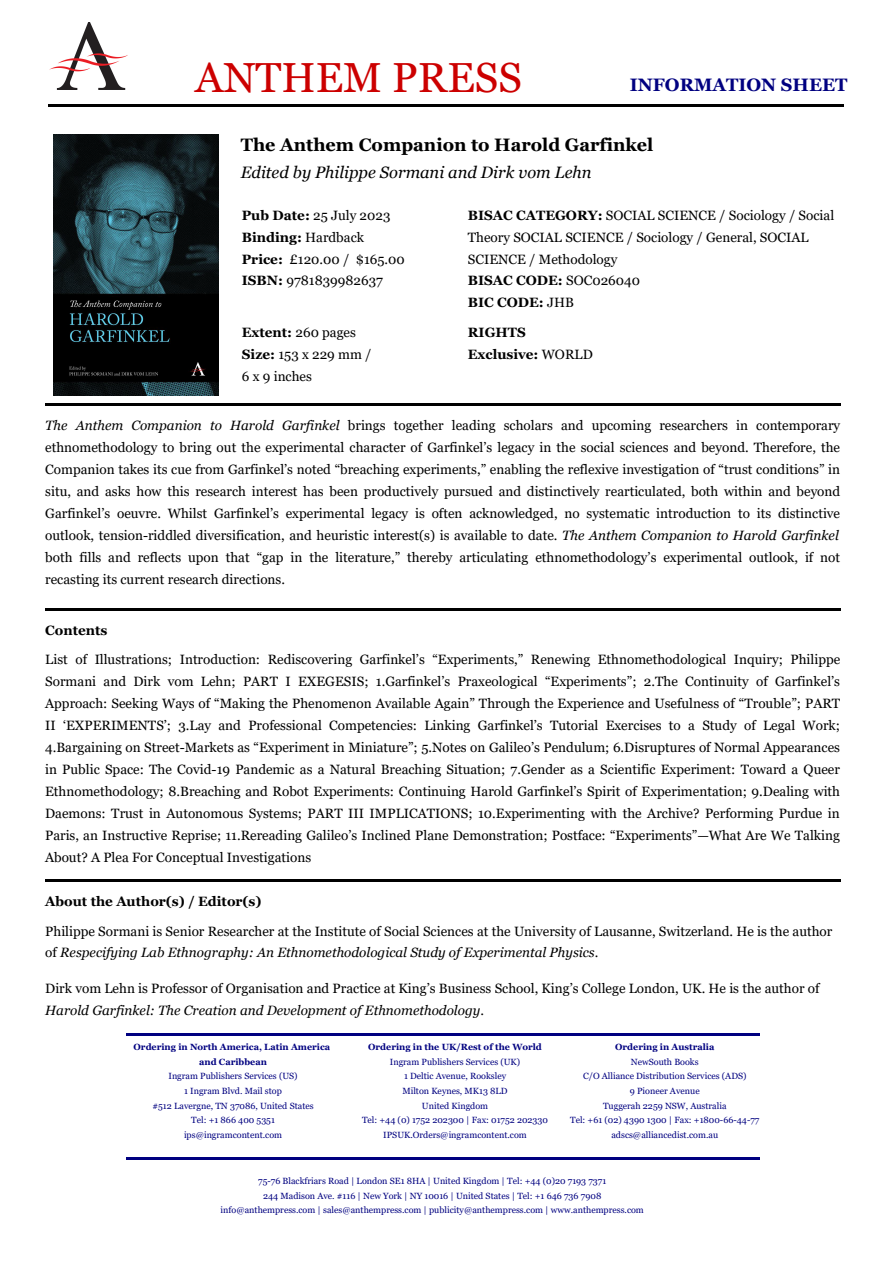
<style>
.page{position:relative;width:893px;height:1263px;background:#fff}
.page>*{position:absolute;margin:0;border:0;box-sizing:border-box;transform-origin:0 0}
.t1{font:42px "Georgia";color:#c00}
.t2{font:700 18px "Georgia";color:#000}
.t3{font:700 18px "Georgia";color:#000080}
.t4{font:italic 16.5px "Georgia";color:#000}
.t5{font:13.5px/21.9px "Georgia";color:#000}
.t6{font:700 13.5px/21.9px "Georgia";color:#000}
.t7{font:9px/14.5px "Georgia";color:#000080;text-align:center}
.t8{font:700 9px/14.7px "Georgia";color:#000080;text-align:center}
.s1{font-weight:700}
.s2{font-weight:400}
.s3{font-style:italic}
</style>
<div class="page">
<img style="left:54px;top:134px;width:165px;height:262px">
<hr style="left:45px;top:404px;width:795px;height:2px;background:#000">
<hr style="left:45px;top:608px;width:795px;height:2px;background:#000">
<hr style="left:45px;top:879px;width:795px;height:3px;background:#000">
<hr style="left:126px;top:1034px;width:634px;height:2px;background:#000080">
<hr style="left:126px;top:1157px;width:634px;height:3px;background:#000080">
<img style="left:49px;top:22px;width:79px;height:68px">
<hr style="left:48px;top:105px;width:795px;height:2px;background:#000">
<h1 class="t1" style="left:195px;top:52px;width:328px">ANTHEM PRESS</h1>
<h2 class="t3" style="left:630px;top:73px;width:219px">INFORMATION SHEET</h2>
<h2 class="t2" style="left:241px;top:133px;width:414px">The Anthem Companion to Harold Garfinkel</h2>
<p class="t4" style="left:241px;top:162px;width:352px">Edited by Philippe Sormani and Dirk vom Lehn</p>
<p class="t5" style="left:242px;top:204px;width:164px"><span class="s1">Pub Date:</span> 25 July 2023<br><span class="s1">Binding:</span> Hardback<br><span class="s1">Price:</span> £120.00 / $165.00<br><span class="s1">ISBN:</span> 9781839982637</p>
<p class="t5" style="left:468px;top:204px;width:368px"><span class="s1">BISAC CATEGORY:</span> SOCIAL SCIENCE / Sociology / Social<br>Theory SOCIAL SCIENCE / Sociology / General, SOCIAL<br>SCIENCE / Methodology<br><span class="s1">BISAC CODE:</span> SOC026040<br><span class="s1">BIC CODE:</span> JHB</p>
<p class="t5" style="left:242px;top:322px;width:131px"><span class="s1">Extent:</span> 260 pages<br><span class="s1">Size:</span> 153 x 229 mm /<br>6 x 9 inches</p>
<p class="t6" style="left:468px;top:322px;width:126px">RIGHTS<br>Exclusive: <span class="s2">WORLD</span></p>
<p class="t5" style="left:45px;top:415px;width:797px;text-align:justify"><span class="s3">The Anthem Companion to Harold Garfinkel</span> brings together leading scholars and upcoming researchers in contemporary ethnomethodology to bring out the experimental character of Garfinkel’s legacy in the social sciences and beyond. Therefore, the Companion takes its cue from Garfinkel’s noted “breaching experiments,” enabling the reflexive investigation of “trust conditions” in situ, and asks how this research interest has been productively pursued and distinctively rearticulated, both within and beyond Garfinkel’s oeuvre. Whilst Garfinkel’s experimental legacy is often acknowledged, no systematic introduction to its distinctive outlook, tension-riddled diversification, and heuristic interest(s) is available to date. <span class="s3">The Anthem Companion to Harold Garfinkel </span>both fills and reflects upon that “gap in the literature,” thereby articulating ethnomethodology’s experimental outlook, if not recasting its current research directions.</p>
<p class="t6" style="left:45px;top:619px;width:64px">Contents</p>
<p class="t5" style="left:45px;top:649px;width:797px;text-align:justify">List of Illustrations; Introduction: Rediscovering Garfinkel’s “Experiments,” Renewing Ethnomethodological Inquiry; Philippe Sormani and Dirk vom Lehn; PART I EXEGESIS; 1.Garfinkel’s Praxeological “Experiments”; 2.The Continuity of Garfinkel’s Approach: Seeking Ways of “Making the Phenomenon Available Again” Through the Experience and Usefulness of “Trouble”; PART II ‘EXPERIMENTS’; 3.Lay and Professional Competencies: Linking Garfinkel’s Tutorial Exercises to a Study of Legal Work; 4.Bargaining on Street-Markets as “Experiment in Miniature”; 5.Notes on Galileo’s Pendulum; 6.Disruptures of Normal Appearances in Public Space: The Covid-19 Pandemic as a Natural Breaching Situation; 7.Gender as a Scientific Experiment: Toward a Queer Ethnomethodology; 8.Breaching and Robot Experiments: Continuing Harold Garfinkel’s Spirit of Experimentation; 9.Dealing with Daemons: Trust in Autonomous Systems; PART III IMPLICATIONS; 10.Experimenting with the Archive? Performing Purdue in Paris, an Instructive Reprise; 11.Rereading Galileo’s Inclined Plane Demonstration; Postface: “Experiments”—What Are We Talking About? A Plea For Conceptual Investigations</p>
<p class="t6" style="left:45px;top:890px;width:218px">About the Author(s) / Editor(s)</p>
<p class="t5" style="left:45px;top:920px;width:789px">Philippe Sormani is Senior Researcher at the Institute of Social Sciences at the University of Lausanne, Switzerland. He is the author of <span class="s3">Respecifying Lab Ethnography: An Ethnomethodological Study of Experimental Physics</span>.</p>
<p class="t5" style="left:45px;top:977px;width:776px">Dirk vom Lehn is Professor of Organisation and Practice at King’s Business School, King’s College London, UK. He is the author of<br><span class="s3">Harold Garfinkel: The Creation and Development of Ethnomethodology</span>.</p>
<p class="t8" style="left:134px;top:1039px;width:198px">Ordering in North America, Latin America and Caribbean</p>
<p class="t7" style="left:152px;top:1069px;width:163px">Ingram Publishers Services (US)<br>1 Ingram Blvd. Mail stop<br>#512 Lavergne, TN 37086, United States<br>Tel: +1 866 400 5351 ips@ingramcontent.com</p>
<p class="t8" style="left:368px;top:1039px;width:175px">Ordering in the UK/Rest of the World</p>
<p class="t7" style="left:362px;top:1054px;width:188px">Ingram Publishers Services (UK)<br>1 Deltic Avenue, Rooksley<br>Milton Keynes, MK13 8LD<br>United Kingdom<br>Tel: +44 (0) 1752 202300 | Fax: 01752 202330<br>IPSUK.Orders@ingramcontent.com</p>
<p class="t8" style="left:615px;top:1040px;width:101px">Ordering in Australia</p>
<p class="t7" style="left:570px;top:1054px;width:191px">NewSouth Books<br>C/O Alliance Distribution Services (ADS)<br>9 Pioneer Avenue<br>Tuggerah 2259 NSW, Australia<br>Tel: +61 (02) 4390 1300 | Fax: +1800-66-44-77 adscs@alliancedist.com.au</p>
<p class="t7" style="left:221px;top:1174px;width:425px">75-76 Blackfriars Road | London SE1 8HA | United Kingdom | Tel: +44 (0)20 7193 7371<br>244 Madison Ave. #116 | New York | NY 10016 | United States | Tel: +1 646 736 7908 info@anthempress.com | sales@anthempress.com | publicity@anthempress.com | www.anthempress.com</p>
</div>
